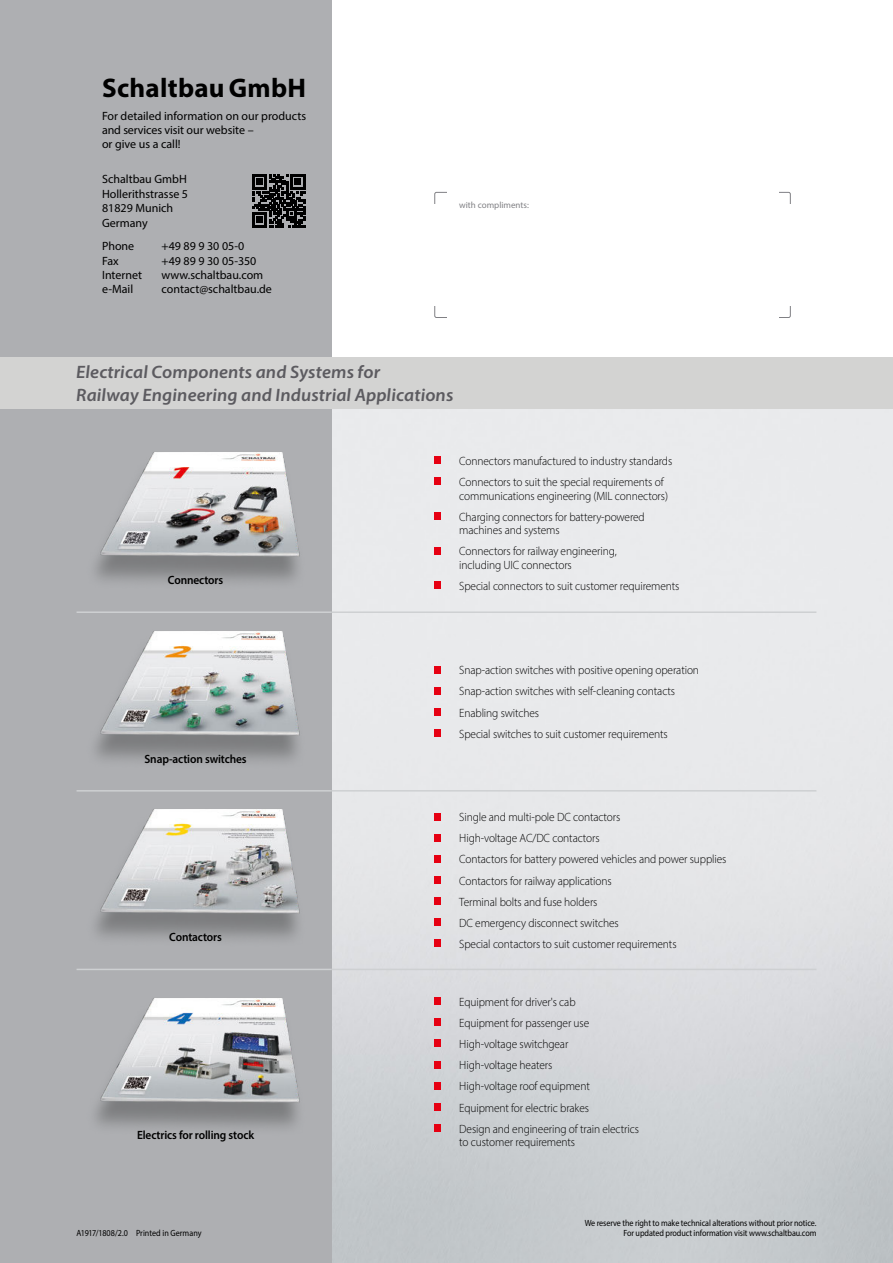
<style>
.page{position:relative;width:893px;height:1263px;background:#fff}
.page>*{position:absolute;margin:0;border:0;box-sizing:border-box;transform-origin:0 0}
.t1{font:700 27px "Myriad Pro";letter-spacing:.01em;color:#000}
.t2{font:italic 600 18px/22.5px "Myriad Pro";color:#5c5b60;scale:1.05 1}
.t3{font:300 12px/21.1px "Myriad Pro";letter-spacing:-.01em;color:#000;scale:.95 1}
.t4{font:12px/14.4px "Myriad Pro";color:#000}
.t5{font:600 12px "Myriad Pro";letter-spacing:-.01em;color:#000;scale:.95 1}
.t6{font:9px/10.8px "Myriad Pro";letter-spacing:-.01em;color:#000;text-align:right;scale:.9 1}
.t7{font:9px "Myriad Pro";color:#808084}
</style>
<div class="page">
<img style="left:332px;top:408px;width:561px;height:855px">
<div style="left:0;top:0;width:332px;height:1263px;background:#aeafb2"></div>
<div style="left:0;top:357px;width:893px;height:51px;background:#d3d3d2"></div>
<img style="left:95px;top:452px;width:205px;height:130px">
<img style="left:95px;top:631px;width:205px;height:130px">
<img style="left:95px;top:809px;width:205px;height:130px">
<img style="left:95px;top:998px;width:205px;height:130px">
<hr style="left:332px;top:611px;width:484px;height:2px;background:#ced0d2">
<hr style="left:332px;top:790px;width:484px;height:1px;background:#ced0d2">
<hr style="left:332px;top:969px;width:484px;height:1px;background:#ced0d2">
<hr style="left:77px;top:790px;width:255px;height:1px;background:#ced0d2">
<hr style="left:77px;top:969px;width:255px;height:1px;background:#ced0d2">
<hr style="left:77px;top:611px;width:255px;height:2px;background:#ced0d2">
<div style="left:434px;top:456px;width:6px;height:8px;background:#e60012"></div>
<div style="left:434px;top:478px;width:6px;height:7px;background:#e60012"></div>
<div style="left:434px;top:512px;width:6px;height:8px;background:#e60012"></div>
<div style="left:434px;top:547px;width:6px;height:7px;background:#e60012"></div>
<div style="left:434px;top:582px;width:6px;height:7px;background:#e60012"></div>
<div style="left:434px;top:666px;width:6px;height:7px;background:#e60012"></div>
<div style="left:434px;top:687px;width:6px;height:7px;background:#e60012"></div>
<div style="left:434px;top:708px;width:6px;height:8px;background:#e60012"></div>
<div style="left:434px;top:729px;width:6px;height:8px;background:#e60012"></div>
<div style="left:434px;top:813px;width:6px;height:7px;background:#e60012"></div>
<div style="left:434px;top:834px;width:6px;height:7px;background:#e60012"></div>
<div style="left:434px;top:855px;width:6px;height:7px;background:#e60012"></div>
<div style="left:434px;top:876px;width:6px;height:8px;background:#e60012"></div>
<div style="left:434px;top:897px;width:6px;height:8px;background:#e60012"></div>
<div style="left:434px;top:919px;width:6px;height:7px;background:#e60012"></div>
<div style="left:434px;top:940px;width:6px;height:7px;background:#e60012"></div>
<div style="left:434px;top:997px;width:6px;height:8px;background:#e60012"></div>
<div style="left:434px;top:1019px;width:6px;height:7px;background:#e60012"></div>
<div style="left:434px;top:1040px;width:6px;height:7px;background:#e60012"></div>
<div style="left:434px;top:1061px;width:6px;height:7px;background:#e60012"></div>
<div style="left:434px;top:1082px;width:6px;height:7px;background:#e60012"></div>
<div style="left:434px;top:1103px;width:6px;height:7px;background:#e60012"></div>
<div style="left:434px;top:1124px;width:6px;height:8px;background:#e60012"></div>
<svg style="left:252px;top:174px;width:53px;height:53px"></svg>
<h1 class="t1" style="left:102px;top:77px;width:206px">Schaltbau GmbH</h1>
<p class="t4" style="left:102px;top:109px;width:206px">For detailed information on our products and services visit our website –<br>or give us a call!</p>
<p class="t4" style="left:102px;top:173px;width:88px">Schaltbau GmbH<br>Hollerithstrasse 5<br>81829 Munich<br>Germany</p>
<p class="t4" style="left:102px;top:240px;width:34px">Phone</p>
<p class="t4" style="left:162px;top:240px;width:84px">+49 89 9 30 05-0</p>
<p class="t4" style="left:102px;top:254px;width:18px">Fax</p>
<p class="t4" style="left:162px;top:254px;width:96px">+49 89 9 30 05-350</p>
<p class="t4" style="left:102px;top:269px;width:42px">Internet</p>
<p class="t4" style="left:162px;top:269px;width:103px">www.schaltbau.com</p>
<p class="t4" style="left:102px;top:283px;width:33px">e-Mail</p>
<p class="t4" style="left:162px;top:283px;width:112px">contact@schaltbau.de</p>
<p class="t7" style="left:459px;top:201px;width:71px">with compliments:</p>
<h2 class="t2" style="left:77px;top:362px;width:362px">Electrical Components and Systems for<br>Railway Engineering and Industrial Applications</h2>
<p class="t5" style="left:168px;top:575px;width:60px">Connectors</p>
<p class="t5" style="left:144px;top:754px;width:109px">Snap-action switches</p>
<p class="t5" style="left:169px;top:932px;width:57px">Contactors</p>
<p class="t5" style="left:137px;top:1131px;width:125px">Electrics for rolling stock</p>
<p class="t3" style="left:459px;top:451px;width:226px">Connectors manufactured to industry standards<br>Connectors to suit the special requirements of</p>
<p class="t3" style="left:459px;top:486px;width:221px">communications engineering (MIL connectors)<br>Charging connectors for battery-powered</p>
<p class="t3" style="left:459px;top:521px;width:167px">machines and systems<br>Connectors for railway engineering,</p>
<p class="t3" style="left:459px;top:555px;width:233px">including UIC connectors<br>Special connectors to suit customer requirements</p>
<p class="t3" style="left:459px;top:661px;width:254px">Snap-action switches with positive opening operation Snap-action switches with self-cleaning contacts Enabling switches<br>Special switches to suit customer requirements</p>
<p class="t3" style="left:459px;top:807px;width:283px">Single and multi-pole DC contactors<br>High-voltage AC/DC contactors<br>Contactors for battery powered vehicles and power supplies Contactors for railway applications<br>Terminal bolts and fuse holders<br>DC emergency disconnect switches<br>Special contactors to suit customer requirements</p>
<p class="t3" style="left:459px;top:992px;width:191px">Equipment for driver's cab<br>Equipment for passenger use<br>High-voltage switchgear<br>High-voltage heaters<br>High-voltage roof equipment<br>Equipment for electric brakes<br>Design and engineering of train electrics</p>
<p class="t3" style="left:459px;top:1132px;width:124px">to customer requirements</p>
<p class="t6" style="left:77px;top:1229px;width:141px">A1917/1808/2.0 Printed in Germany</p>
<p class="t6" style="left:585px;top:1218px;width:259px">We reserve the right to make technical alterations without prior notice.<br>For updated product information visit www.schaltbau.com</p>
</div>
